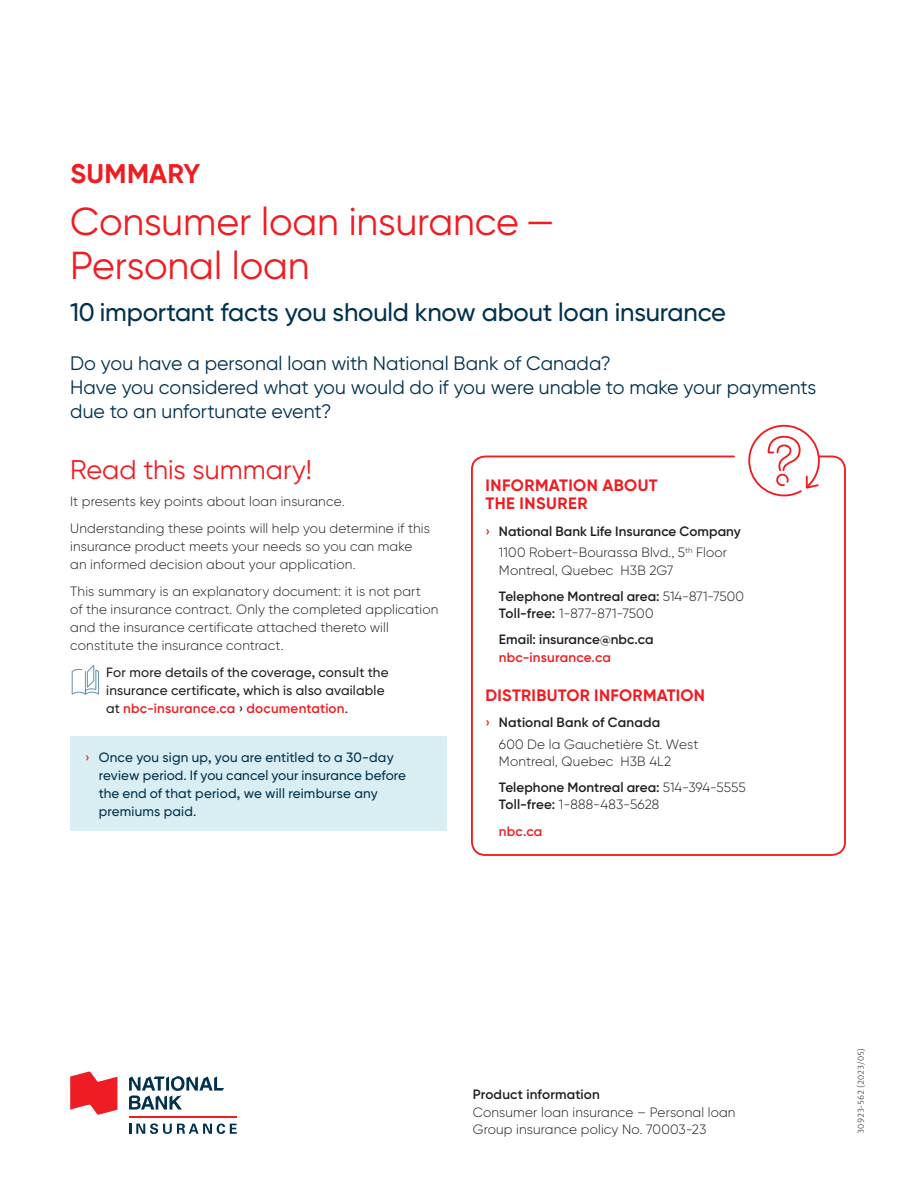
<style>
.page{position:relative;width:918px;height:1188px;background:#fff}
.page>*{position:absolute;margin:0;border:0;box-sizing:border-box;transform-origin:0 0}
.t1{font:39px/43.5px "Gilroy BN";letter-spacing:-.005em;color:#ee1d23}
.t2{font:27px "Gilroy BN";color:#ee1d23}
.t3{font:700 27px "Gilroy BN";letter-spacing:.01em;color:#ee1d23}
.t4{font:500 25.5px "Gilroy BN";letter-spacing:-.01em;color:#00314d}
.t5{font:19.5px/24px "Gilroy BN";color:#00314d}
.t6{font:700 16.5px/18px "Gilroy BN";letter-spacing:.02em;color:#ee1d23}
.t7{font:300 13.5px/18px "Gilroy BN";letter-spacing:.01em;color:#231f20}
.t8{font:500 13.5px/18px "Gilroy BN";letter-spacing:.005em;color:#00314d}
.t9{font:600 13.5px/21.8px "Gilroy BN";letter-spacing:.005em;color:#231f20;text-align:center}
.t10{font:500 13.5px/18px "Gilroy BN";letter-spacing:.015em;color:#231f20}
.t11{font:600 13.5px "Gilroy BN";letter-spacing:.01em;color:#ee1d23}
.t12{font:300 9px "Meta OT";color:#231f20}
.s1{font-weight:600;color:#ee1d23}
.s2{color:#ee1d23}
.s3{font-weight:300}
.s4{font-weight:600}
</style>
<div class="page">
<svg style="left:72px;top:665px;width:27px;height:30px"></svg>
<div style="left:70px;top:736px;width:377px;height:95px;background:#d9eef3"></div>
<svg style="left:748px;top:424px;width:73px;height:73px"></svg>
<div style="left:471px;top:456px;width:375px;height:400px;border:2px solid #ee1d23;border-radius:13px"></div>
<svg style="left:70px;top:1071px;width:47px;height:44px"></svg>
<hr style="left:129px;top:1116px;width:108px;height:1px;background:#ee1d23">
<svg style="left:129px;top:1076px;width:95px;height:34px"></svg>
<svg style="left:129px;top:1123px;width:108px;height:11px"></svg>
<h2 class="t3" style="left:70px;top:157px;width:131px">SUMMARY</h2>
<h1 class="t1" style="left:70px;top:200px;width:486px">Consumer loan insurance —<br>Personal loan</h1>
<h3 class="t4" style="left:70px;top:296px;width:657px">10 important facts you should know about loan insurance</h3>
<h3 class="t5" style="left:70px;top:351px;width:748px">Do you have a personal loan with National Bank of Canada?<br>Have you considered what you would do if you were unable to make your payments due to an unfortunate event?</h3>
<h2 class="t2" style="left:70px;top:453px;width:243px">Read this summary!</h2>
<p class="t7" style="left:70px;top:488px;width:361px;line-height:27px">It presents key points about loan insurance.<br>Understanding these points will help you determine if this</p>
<p class="t7" style="left:70px;top:537px;width:344px">insurance product meets your needs so you can make an informed decision about your application.</p>
<p class="t7" style="left:70px;top:582px;width:370px">This summary is an explanatory document: it is not part<br>of the insurance contract. Only the completed application and the insurance certificate attached thereto will constitute the insurance contract.</p>
<p class="t10" style="left:106px;top:663px;width:284px">For more details of the coverage, consult the insurance certificate, which is also available at <span class="s1">nbc-insurance.ca</span> › <span class="s1">documentation</span>.</p>
<p class="t8" style="left:99px;top:748px;width:309px;text-indent:-14px"><span class="s2">›</span> Once you sign up, you are entitled to a 30-day review period. If you cancel your insurance before the end of that period, we will reimburse any premiums paid.</p>
<p class="t6" style="left:486px;top:477px;width:174px">INFORMATION ABOUT<br>THE INSURER</p>
<p class="t9" style="left:485px;top:520px;width:257px"><span class="s2">›</span> National Bank Life Insurance Company<br><span class="s3">1100 Robert-Bourassa Blvd., 5</span><sup>th</sup> <span class="s3">Floor</span></p>
<p class="t7" style="left:499px;top:557px;width:247px;line-height:26.2px">Montreal, Quebec H3B 2G7<br><span class="s4">Telephone Montreal area:</span> 514-871-7500</p>
<p class="t9" style="left:499px;top:600px;width:156px;line-height:26.2px;text-align:left">Toll-free: <span class="s3">1-877-871-7500<br></span>Email: insurance@nbc.ca</p>
<p class="t11" style="left:499px;top:649px;width:113px">nbc-insurance.ca</p>
<p class="t6" style="left:486px;top:686px;width:221px">DISTRIBUTOR INFORMATION</p>
<p class="t7" style="left:499px;top:711px;width:201px;line-height:21.8px;text-indent:-14px"><span class="s1">›</span> <span class="s4">National Bank of Canada<br></span>600 De la Gauchetière St. West</p>
<p class="t7" style="left:499px;top:748px;width:248px;line-height:26.2px">Montreal, Quebec H3B 4L2<br><span class="s4">Telephone Montreal area:</span> 514-394-5555</p>
<p class="t7" style="left:499px;top:791px;width:162px;line-height:26.2px"><span class="s4">Toll-free:</span> 1-888-483-5628 <span class="s1">nbc.ca</span></p>
<p class="t9" style="left:473px;top:1084px;width:129px">Product information</p>
<p class="t7" style="left:473px;top:1103px;width:264px;line-height:17.2px">Consumer loan insurance – Personal loan<br>Group insurance policy No. 70003-23</p>
<p class="t12" style="left:855px;top:1134px;width:87px;rotate:-90deg">30923-562 (2023/05)</p>
</div>
